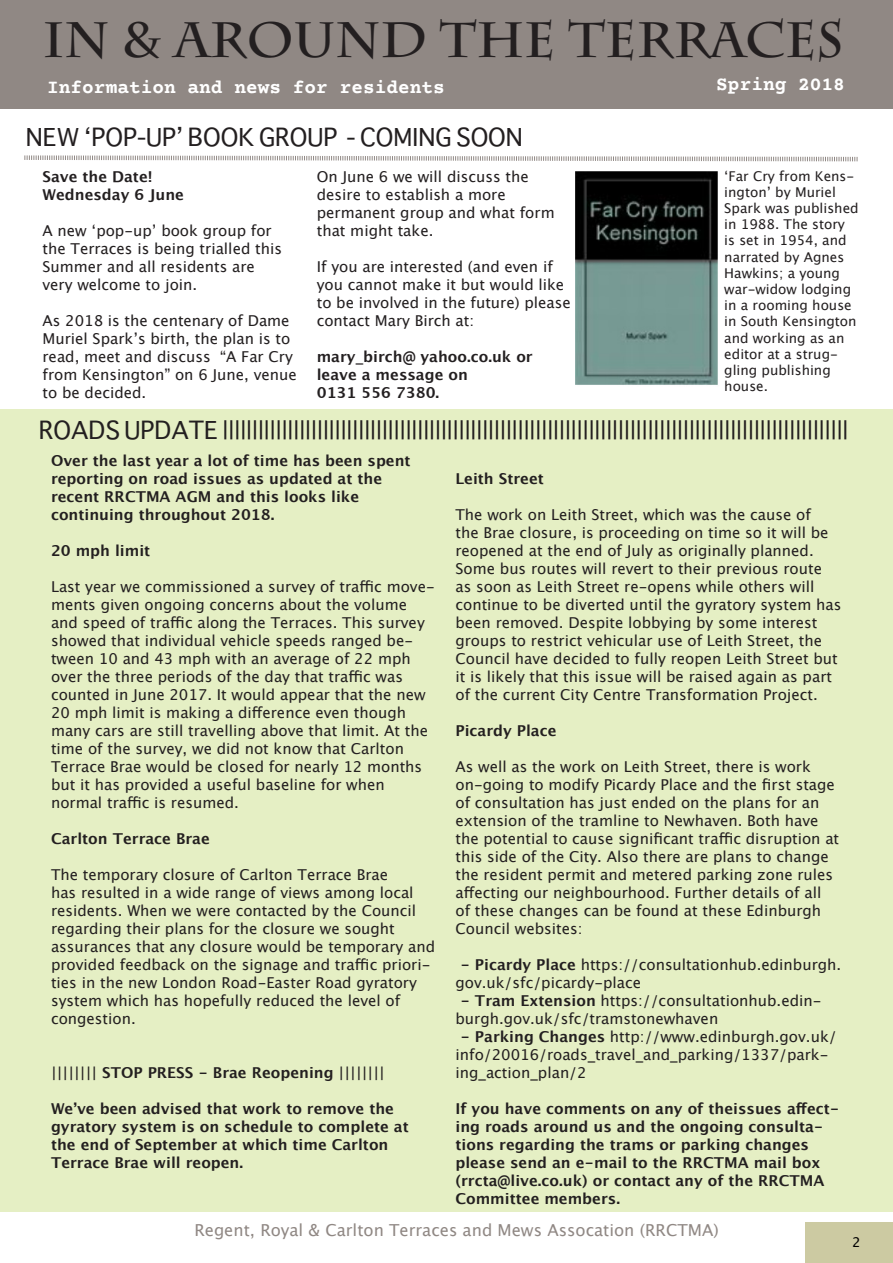
<style>
.page{position:relative;width:893px;height:1263px;background:#fff}
.page>*{position:absolute;margin:0;border:0;box-sizing:border-box;transform-origin:0 0}
.t1{font:700 49.5px "Charlemagne Std";color:#231f20}
.t2{font:24px "Sathu";color:#231f20}
.t3{font:700 19.5px "Courier Prime";color:#fff}
._9pt_on_14pt_Body_co{font:16.5px "Lucida Grande";color:#908884}
.t4{font:15px/18px "Lucida Grande";color:#231f20}
.t5{font:700 15px/18px "Lucida Grande";color:#231f20}
.t6{font:13.5px/16.2px "Lucida Grande";color:#231f20}
._9pt_on_14pt_Body_co-2{font:13.5px "Lucida Grande";color:#000}
.s1{font-weight:700}
</style>
<div class="page">
<div style="left:0;top:409px;width:893px;height:803px;background:#e5efc4"></div>
<div style="left:806px;top:1222px;width:87px;height:41px;background:#cccaa2"></div>
<div style="left:0;top:0;width:893px;height:108px;background:#908884"></div>
<img style="left:575px;top:171px;width:143px;height:214px">
<svg style="left:24px;top:155px;width:834px;height:7px"></svg>
<p class="t1" style="left:43px;top:11px;width:802px">IN &amp; AROUND THE TERRACES</p>
<p class="t3" style="left:47px;top:76px;width:399px">Information and news for residents</p>
<p class="t3" style="left:716px;top:73px;width:130px">Spring 2018</p>
<p class="t2" style="left:26px;top:118px;width:498px">NEW ‘POP-UP’ BOOK GROUP - COMING SOON</p>
<p class="t6" style="left:724px;top:168px;width:136px">‘Far Cry from Kens&shy;ington’ by Muriel<br>Spark was published in 1988. The story is set in 1954, and narrated by Agnes<br>Hawkins; a young war-widow lodging in a rooming house in South Kensington and working as an editor at a strug&shy;gling publishing house.</p>
<p class="t2" style="left:39px;top:410px;width:811px">ROADS UPDATE ||||||||||||||||||||||||||||||||||||||||||||||||||||||||||||||||||||||||||||||||||||||||||||||||||||||||||</p>
<p class="t4" style="left:317px;top:168px;width:239px">On June 6 we will discuss the desire to establish a more permanent group and what form that might take.</p>
<p class="t4" style="left:317px;top:258px;width:256px">If you are interested (and even if you cannot make it but would like to be involved in the future) please contact Mary Birch at:</p>
<p class="t5" style="left:317px;top:347px;width:218px">mary_birch@ yahoo.co.uk or leave a message on<br>0131 556 7380.</p>
<p class="t5" style="left:43px;top:167px;width:111px">Save the Date!</p>
<p class="t5" style="left:43px;top:185px;width:143px">Wednesday 6 June</p>
<p class="t4" style="left:43px;top:222px;width:241px">A new ‘pop-up’ book group for the Terraces is being trialled this<br>Summer and all residents are very welcome to join.</p>
<p class="t4" style="left:43px;top:312px;width:256px">As 2018 is the centenary of Dame<br>Muriel Spark’s birth, the plan is to read, meet and discuss “A Far Cry from Kensington” on 6 June, venue to be decided.</p>
<p class="t5" style="left:51px;top:452px;width:361px">Over the last year a lot of time has been spent reporting on road issues as updated at the recent RRCTMA AGM and this looks like continuing throughout 2018.</p>
<p class="t5" style="left:51px;top:542px;width:101px">20 mph limit</p>
<p class="t4" style="left:51px;top:578px;width:385px">Last year we commissioned a survey of traffic move&shy;ments given ongoing concerns about the volume and speed of traffic along the Terraces. This survey showed that individual vehicle speeds ranged be&shy;tween 10 and 43 mph with an average of 22 mph over the three periods of the day that traffic was counted in June 2017. It would appear that the new 20 mph limit is making a difference even though many cars are still travelling above that limit. At the time of the survey, we did not know that Carlton Terrace Brae would be closed for nearly 12 months but it has provided a useful baseline for when normal traffic is resumed.</p>
<p class="t5" style="left:51px;top:830px;width:160px">Carlton Terrace Brae</p>
<p class="t4" style="left:51px;top:866px;width:386px">The temporary closure of Carlton Terrace Brae<br>has resulted in a wide range of views among local residents. When we were contacted by the Council regarding their plans for the closure we sought assurances that any closure would be temporary and provided feedback on the signage and traffic priori&shy;ties in the new London Road-Easter Road gyratory system which has hopefully reduced the level of congestion.</p>
<p class="t5" style="left:51px;top:1064px;width:335px">|||||||| STOP PRESS - Brae Reopening ||||||||</p>
<p class="t5" style="left:51px;top:1100px;width:359px">We’ve been advised that work to remove the gyratory system is on schedule to complete at the end of September at which time Carlton Terrace Brae will reopen.</p>
<p class="t5" style="left:455px;top:470px;width:90px">Leith Street</p>
<p class="t4" style="left:455px;top:506px;width:388px">The work on Leith Street, which was the cause of<br>the Brae closure, is proceeding on time so it will be reopened at the end of July as originally planned.<br>Some bus routes will revert to their previous route as soon as Leith Street re-opens while others will continue to be diverted until the gyratory system has been removed. Despite lobbying by some interest groups to restrict vehicular use of Leith Street, the Council have decided to fully reopen Leith Street but it is likely that this issue will be raised again as part of the current City Centre Transformation Project.</p>
<p class="t5" style="left:455px;top:722px;width:102px">Picardy Place</p>
<p class="t4" style="left:455px;top:758px;width:385px">As well as the work on Leith Street, there is work on-going to modify Picardy Place and the first stage of consultation has just ended on the plans for an extension of the tramline to Newhaven. Both have the potential to cause significant traffic disruption at this side of the City. Also there are plans to change the resident permit and metered parking zone rules affecting our neighbourhood. Further details of all of these changes can be found at these Edinburgh Council websites:</p>
<p class="t4" style="left:455px;top:956px;width:387px;text-indent:5px"><span class="s1">- Picardy Place</span> https://consultationhub.edinburgh. gov.uk/sfc/picardy-place</p>
<p class="t4" style="left:455px;top:992px;width:367px;text-indent:5px"><span class="s1">- Tram Extension</span> https://consultationhub.edin&shy;burgh.gov.uk/sfc/tramstonewhaven</p>
<p class="t4" style="left:455px;top:1028px;width:383px;text-indent:5px"><span class="s1">- Parking Changes</span> http://www.edinburgh.gov.uk/ info/20016/roads_travel_and_parking/1337/park&shy;ing_action_plan/2</p>
<p class="t5" style="left:455px;top:1100px;width:385px">If you have comments on any of theissues affect&shy;ing roads around us and the ongoing consulta&shy;tions regarding the trams or parking changes please send an e-mail to the RRCTMA mail box (rrcta@live.co.uk) or contact any of the RRCTMA Committee members.</p>
<p class="_9pt_on_14pt_Body_co" style="left:194px;top:1220px;width:526px">Regent, Royal &amp; Carlton Terraces and Mews Assocation (RRCTMA)</p>
<p class="_9pt_on_14pt_Body_co-2" style="left:852px;top:1234px;width:10px">2</p>
</div>
